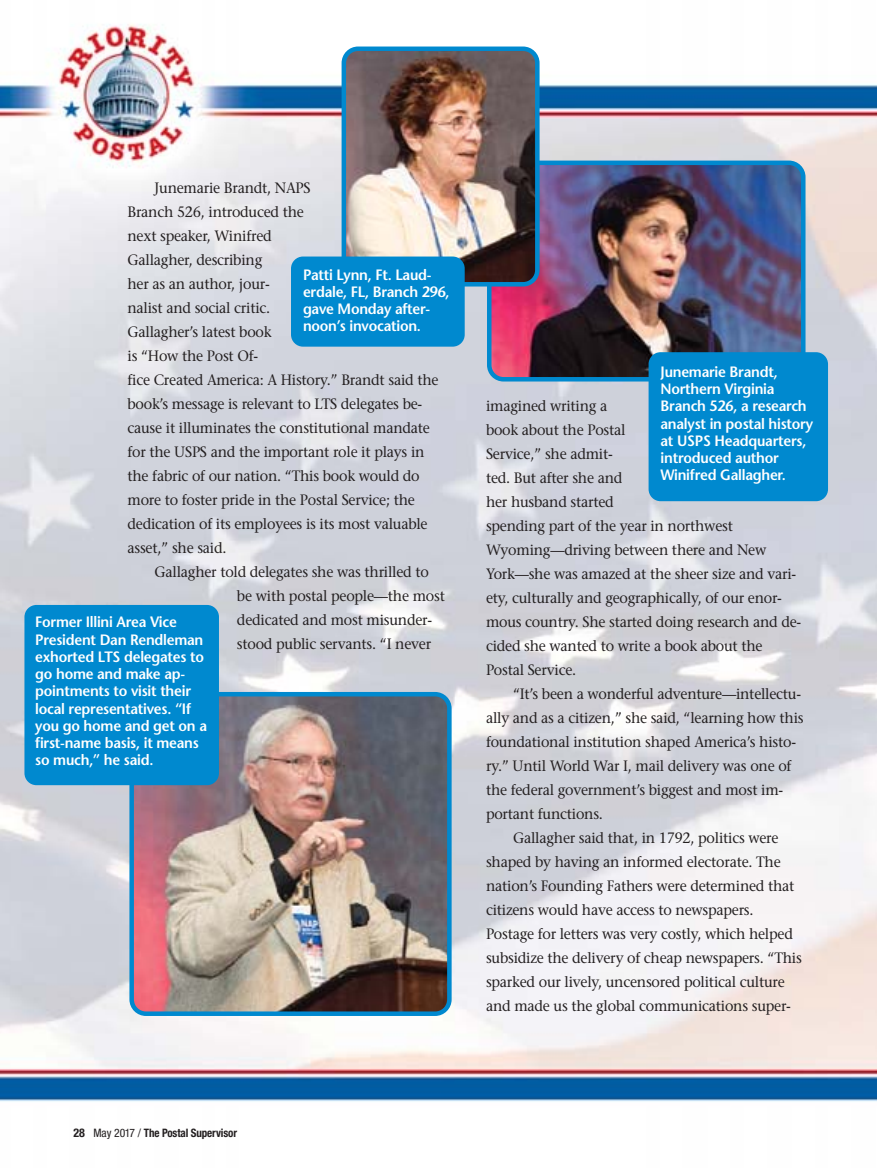
<style>
.page{position:relative;width:877px;height:1168px;background:#fff}
.page>*{position:absolute;margin:0;border:0;box-sizing:border-box;transform-origin:0 0}
.t1{font:15px/24px "Stone Serif";letter-spacing:-.015em;color:#231f20;scale:.95 1}
.t2{font:600 15px/17.2px "Stone Sans";letter-spacing:-.015em;color:#fff;scale:.95 1}
.t3{font:700 condensed 11.7px "Helvetica Neue";letter-spacing:-.01em;color:#231f20;scale:.95 1}
.s1{font-size:12px}
.s2{font-weight:400}
</style>
<div class="page">
<img style="left:0;top:24px;width:877px;height:1078px">
<img style="left:487px;top:160px;width:319px;height:221px">
<img style="left:342px;top:46px;width:198px;height:240px">
<div style="left:291px;top:256px;width:174px;height:90px;background:#0089cf;border-radius:12px"></div>
<img style="left:129px;top:692px;width:323px;height:324px">
<div style="left:649px;top:352px;width:179px;height:149px;background:#0089cf;border-radius:12px"></div>
<div style="left:24px;top:605px;width:195px;height:180px;background:#0089cf;border-radius:12px"></div>
<p class="t1" style="left:128px;top:177px;width:329px;text-indent:27px">Junemarie Brandt, NAPS<br>Branch 526, introduced the<br>next speaker, Winifred<br>Gallagher, describing<br>her as an author, jour-<br>nalist and social critic.<br>Gallagher’s latest book<br>is “How the Post Of-<br>fice Created America: A History.” Brandt said the book’s message is relevant to LTS delegates be&shy;cause it illuminates the constitutional mandate for the USPS and the important role it plays in the fabric of our nation. “This book would do more to foster pride in the Postal Service; the dedication of its employees is its most valuable asset,” she said.</p>
<p class="t1" style="left:237px;top:561px;width:220px;text-indent:-82px">Gallagher told delegates she was thrilled to be with postal people—the most dedicated and most misunder&shy;stood public servants. “I never</p>
<p class="t2" style="left:303px;top:267px;width:156px">Patti Lynn, Ft. Laud&shy;erdale, FL, Branch 296, gave Monday after&shy;noon’s invocation.</p>
<p class="t2" style="left:35px;top:615px;width:182px">Former Illini Area Vice<br>President Dan Rendleman exhorted LTS delegates to go home and make ap&shy;pointments to visit their local representatives. “If you go home and get on a first-name basis, it means so much,” he said.</p>
<p class="t2" style="left:661px;top:364px;width:162px">Junemarie Brandt,<br>Northern Virginia<br>Branch 526, a research analyst in postal history at USPS Headquarters, introduced author<br>Winifred Gallagher.</p>
<p class="t1" style="left:486px;top:395px;width:333px">imagined writing a<br>book about the Postal<br>Service,” she admit-<br>ted. But after she and<br>her husband started<br>spending part of the year in northwest<br>Wyoming—driving between there and New<br>York—she was amazed at the sheer size and vari&shy;ety, culturally and geographically, of our enor&shy;mous country. She started doing research and de&shy;cided she wanted to write a book about the<br>Postal Service.</p>
<p class="t1" style="left:513px;top:683px;width:305px">“It’s been a wonderful adventure—intellectu-</p>
<p class="t1" style="left:486px;top:707px;width:336px">ally and as a citizen,” she said, “learning how this</p>
<p class="t1" style="left:486px;top:731px;width:328px">foundational institution shaped America’s histo-</p>
<p class="t1" style="left:486px;top:755px;width:323px">ry.” Until World War I, mail delivery was one of</p>
<p class="t1" style="left:486px;top:779px;width:314px">the federal government’s biggest and most im-</p>
<p class="t1" style="left:486px;top:803px;width:125px">portant functions.</p>
<p class="t1" style="left:513px;top:827px;width:281px">Gallagher said that, in 1792, politics were</p>
<p class="t1" style="left:486px;top:851px;width:312px">shaped by having an informed electorate. The</p>
<p class="t1" style="left:486px;top:875px;width:326px">nation’s Founding Fathers were determined that</p>
<p class="t1" style="left:486px;top:899px;width:283px">citizens would have access to newspapers.</p>
<p class="t1" style="left:486px;top:923px;width:325px">Postage for letters was very costly, which helped</p>
<p class="t1" style="left:486px;top:947px;width:334px">subsidize the delivery of cheap newspapers. “This</p>
<p class="t1" style="left:486px;top:971px;width:316px">sparked our lively, uncensored political culture</p>
<p class="t1" style="left:486px;top:995px;width:323px">and made us the global communications super-</p>
<p class="t3" style="left:74px;top:1128px;width:174px"><span class="s1">28</span> <span class="s2">May 2017 /</span> The Postal Supervisor</p>
</div>
